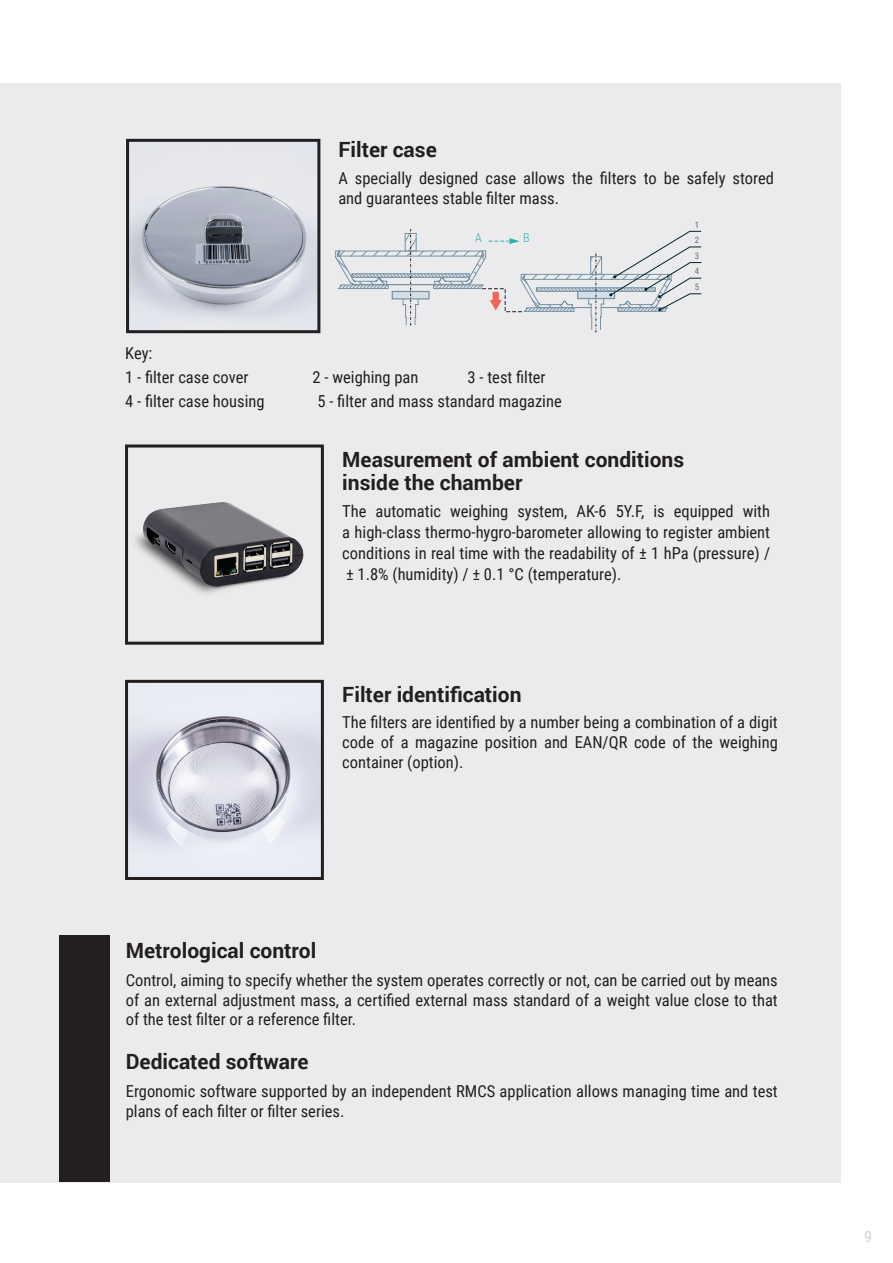
<style>
.page{position:relative;width:893px;height:1263px;background:#fff}
.page>*{position:absolute;margin:0;border:0;box-sizing:border-box;transform-origin:0 0}
.t1{font:700 21px "Roboto";color:#231f20}
.t2{font:16.5px/19.8px "Roboto Condensed";color:#231f20;text-align:justify}
.t3{font:300 15px "Roboto Condensed";color:#bcbdc0}
.t4{font:300 12.15px "Roboto Condensed";color:#36adad}
.t5{font:8.85px "Roboto Condensed";color:#6c6d70}
</style>
<div class="page">
<div style="left:0;top:83px;width:840px;height:1099px;background:#ebebed"></div>
<div style="left:59px;top:935px;width:50px;height:247px;background:#231f20"></div>
<img style="left:130px;top:185px;width:186px;height:136px">
<div style="left:126px;top:139px;width:194px;height:194px;border:3px solid #231f20"></div>
<img style="left:129px;top:716px;width:191px;height:130px">
<div style="left:125px;top:680px;width:199px;height:200px;border:3px solid #231f20"></div>
<img style="left:135px;top:502px;width:169px;height:92px">
<div style="left:125px;top:444px;width:199px;height:201px;border:3px solid #231f20"></div>
<svg style="left:335px;top:229px;width:367px;height:103px"></svg>
<p class="t1" style="left:338px;top:135px;width:100px">Filter case</p>
<p class="t2" style="left:338px;top:168px;width:437px">A specially designed case allows the filters to be safely stored and guarantees stable filter mass.</p>
<p class="t4" style="left:523px;top:229px;width:8px">B</p>
<p class="t5" style="left:695px;top:218px;width:6px">1</p>
<p class="t5" style="left:695px;top:234px;width:6px">2</p>
<p class="t5" style="left:695px;top:249px;width:6px">3</p>
<p class="t5" style="left:695px;top:265px;width:6px">4</p>
<p class="t5" style="left:695px;top:280px;width:6px">5</p>
<p class="t2" style="left:125px;top:343px;width:29px">Key:</p>
<p class="t2" style="left:125px;top:367px;width:125px">1 - filter case cover</p>
<p class="t2" style="left:313px;top:367px;width:107px">2 - weighing pan</p>
<p class="t2" style="left:468px;top:367px;width:80px">3 - test filter</p>
<p class="t2" style="left:125px;top:391px;width:141px">4 - filter case housing</p>
<p class="t2" style="left:317px;top:391px;width:246px">5 - filter and mass standard magazine</p>
<p class="t1" style="left:342px;top:444px;width:343px">Measurement of ambient conditions</p>
<p class="t1" style="left:342px;top:468px;width:182px">inside the chamber</p>
<p class="t2" style="left:342px;top:500px;width:429px;line-height:21px">The automatic weighing system, AK-6 5Y.F, is equipped with a high-class thermo-hygro-barometer allowing to register ambient conditions in real time with the readability of ± 1 hPa (pressure) / ± 1.8% (humidity) / ± 0.1 °C (temperature).</p>
<p class="t1" style="left:342px;top:679px;width:181px">Filter identification</p>
<p class="t2" style="left:342px;top:712px;width:437px">The filters are identified by a number being a combination of a digit code of a magazine position and EAN/QR code of the weighing container (option).</p>
<p class="t1" style="left:126px;top:935px;width:192px">Metrological control</p>
<p class="t2" style="left:126px;top:969px;width:653px">Control, aiming to specify whether the system operates correctly or not, can be carried out by means of an external adjustment mass, a certified external mass standard of a weight value close to that of the test filter or a reference filter.</p>
<p class="t1" style="left:126px;top:1046px;width:184px">Dedicated software</p>
<p class="t2" style="left:126px;top:1080px;width:653px">Ergonomic software supported by an independent RMCS application allows managing time and test plans of each filter or filter series.</p>
<p class="t3" style="left:864px;top:1226px;width:9px">9</p>
</div>
